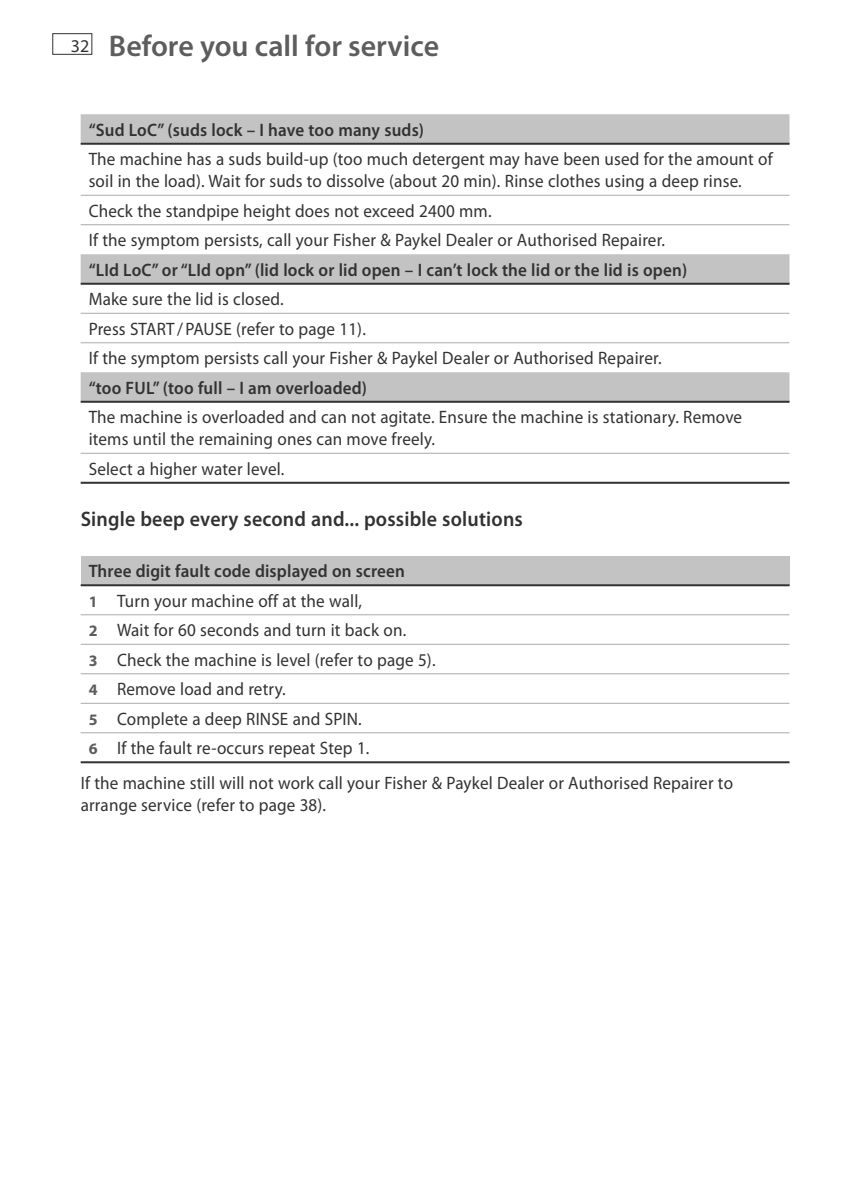
<style>
.page{position:relative;width:843px;height:1192px;background:#fff}
.page>*{position:absolute;margin:0;border:0;box-sizing:border-box;transform-origin:0 0}
.t1{font:600 30px "Myriad Pro";color:#5d5d5d}
.t2{font:600 21px "Myriad Pro";letter-spacing:.01em;color:#323232;scale:.95 1}
.t3{font:18px/29.4px "Myriad Pro";letter-spacing:.01em;color:#323232;scale:.95 1}
.t4{font:600 18px "Myriad Pro";letter-spacing:.01em;color:#323232;scale:.95 1}
.s1{font-weight:400;font-size:18px;color:#323232}
.s2{font-weight:600}
.s3{font-weight:700;font-size:16px;color:#5d5d5d}
</style>
<div class="page">
<div style="left:52px;top:33px;width:40px;height:22px;border:1px solid #323232"></div>
<svg style="left:81px;top:114px;width:708px;height:287px"></svg>
<hr style="left:81px;top:453px;width:708px;height:1px;background:#aaa">
<hr style="left:81px;top:482px;width:708px;height:2px;background:#323232">
<hr style="left:81px;top:313px;width:708px;height:1px;background:#aaa">
<hr style="left:81px;top:342px;width:708px;height:1px;background:#aaa">
<hr style="left:81px;top:283px;width:708px;height:2px;background:#323232">
<hr style="left:81px;top:143px;width:708px;height:2px;background:#323232">
<hr style="left:81px;top:195px;width:708px;height:1px;background:#aaa">
<hr style="left:81px;top:224px;width:708px;height:1px;background:#aaa">
<hr style="left:81px;top:401px;width:708px;height:2px;background:#323232">
<div style="left:81px;top:556px;width:708px;height:29px;background:#c3c3c3"></div>
<hr style="left:81px;top:644px;width:708px;height:1px;background:#aaa">
<hr style="left:81px;top:673px;width:708px;height:1px;background:#aaa">
<hr style="left:81px;top:703px;width:708px;height:1px;background:#aaa">
<hr style="left:81px;top:732px;width:708px;height:1px;background:#aaa">
<hr style="left:81px;top:761px;width:708px;height:2px;background:#323232">
<hr style="left:81px;top:584px;width:708px;height:2px;background:#323232">
<hr style="left:81px;top:614px;width:708px;height:1px;background:#aaa">
<h1 class="t1" style="left:71px;top:26px;width:370px"><span class="s1">32</span> Before you call for service</h1>
<p class="t4" style="left:89px;top:118px;width:355px">“Sud LoC” (suds lock – I have too many suds)</p>
<p class="t3" style="left:89px;top:148px;width:722px;line-height:22px">The machine has a suds build-up (too much detergent may have been used for the amount of soil in the load). Wait for suds to dissolve (about 20 min). Rinse clothes using a deep rinse.</p>
<p class="t3" style="left:89px;top:196px;width:608px">Check the standpipe height does not exceed 2400 mm.<br>If the symptom persists, call your Fisher &amp; Paykel Dealer or Authorised Repairer.</p>
<p class="t4" style="left:89px;top:258px;width:631px">“LId LoC” or “LId opn” (lid lock or lid open – I can’t lock the lid or the lid is open)</p>
<p class="t3" style="left:89px;top:284px;width:605px">Make sure the lid is closed.<br>Press START / PAUSE (refer to page 11).<br>If the symptom persists call your Fisher &amp; Paykel Dealer or Authorised Repairer.</p>
<p class="t4" style="left:89px;top:376px;width:295px">“too FUL” (too full – I am overloaded)</p>
<p class="t3" style="left:89px;top:406px;width:689px;line-height:22px">The machine is overloaded and can not agitate. Ensure the machine is stationary. Remove items until the remaining ones can move freely.</p>
<p class="t3" style="left:89px;top:454px;width:208px">Select a higher water level.</p>
<p class="t2" style="left:81px;top:505px;width:467px">Single beep every second and... possible solutions</p>
<p class="t3" style="left:89px;top:556px;width:367px"><span class="s2">Three digit fault code displayed on screen<br></span><span class="s3">1</span> Turn your machine off at the wall,<br><span class="s3">2</span> Wait for 60 seconds and turn it back on.<br><span class="s3">3</span> Check the machine is level (refer to page 5).<br><span class="s3">4</span> Remove load and retry.<br><span class="s3">5</span> Complete a deep RINSE and SPIN.<br><span class="s3">6</span> If the fault re-occurs repeat Step 1.</p>
<p class="t3" style="left:81px;top:771px;width:688px;line-height:22px">If the machine still will not work call your Fisher &amp; Paykel Dealer or Authorised Repairer to arrange service (refer to page 38).</p>
</div>
